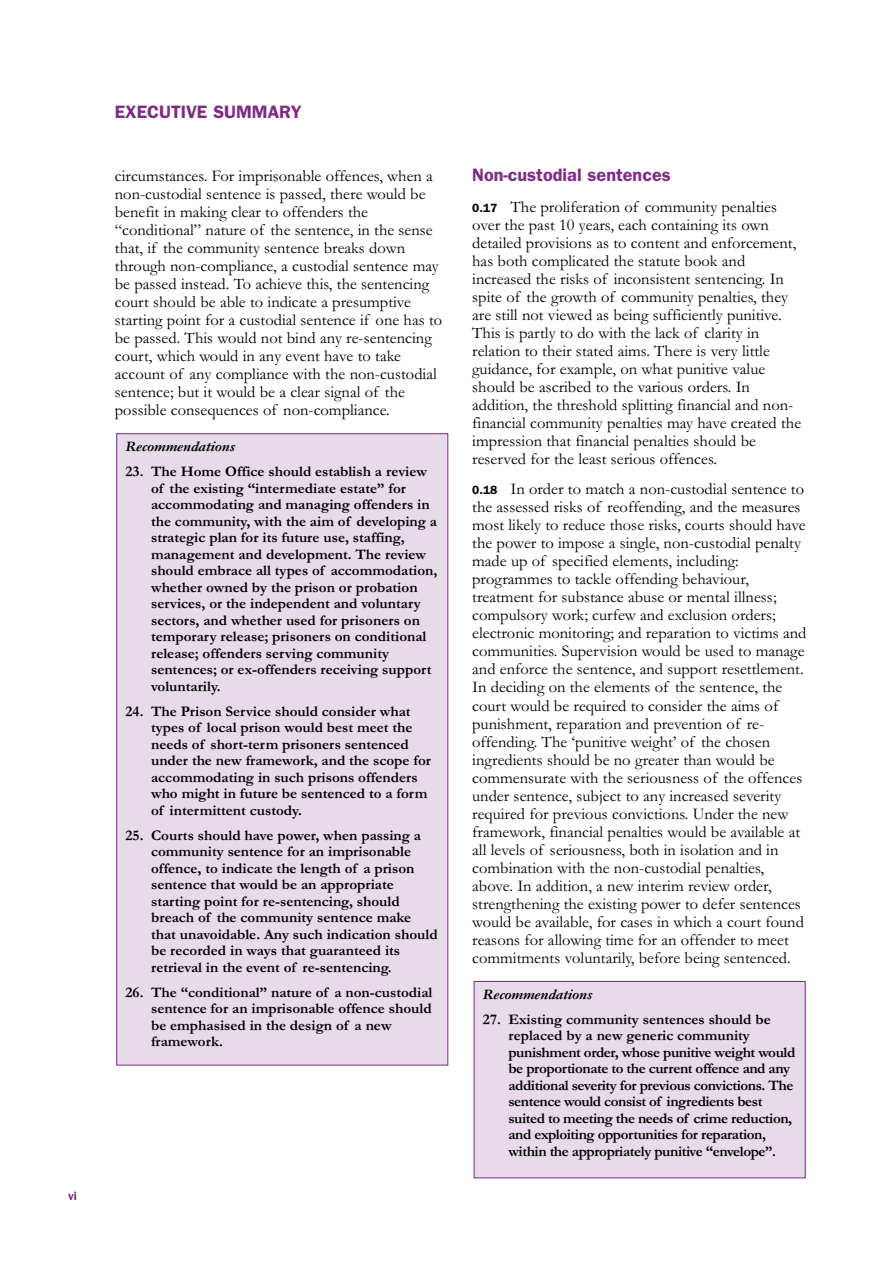
<style>
.page{position:relative;width:893px;height:1262px;background:#fff}
.page>*{position:absolute;margin:0;border:0;box-sizing:border-box;transform-origin:0 0}
.t1{font:600 18px "Franklin Gothic";color:#802a85}
.t2{font:16.5px/18px "Garamond";color:#000}
.t3{font:700 15px/16.5px "Garamond";color:#000}
.t4{font:700 15px/16.5px "Garamond";letter-spacing:-.03em;color:#000}
.t5{font:italic 700 15px "Garamond";color:#000}
.t6{font:600 12px "Franklin Gothic";color:#802a85}
.s1{font-family:"Franklin Gothic";font-weight:600;font-size:12px}
</style>
<div class="page">
<div style="left:117px;top:434px;width:331px;height:631px;background:#e7dae9"></div>
<div style="left:474px;top:981px;width:331px;height:196px;background:#e7dae9"></div>
<div style="left:473px;top:981px;width:332px;height:197px;border:1px solid #802a85"></div>
<p class="t6" style="left:68px;top:1191px;width:10px">vi</p>
<p class="t1" style="left:115px;top:106px;width:188px">EXECUTIVE SUMMARY</p>
<p class="t2" style="left:115px;top:169px;width:329px">circumstances. For imprisonable offences, when a non-custodial sentence is passed, there would be benefit in making clear to offenders the “conditional” nature of the sentence, in the sense that, if the community sentence breaks down through non-compliance, a custodial sentence may be passed instead. To achieve this, the sentencing court should be able to indicate a presumptive starting point for a custodial sentence if one has to be passed. This would not bind any re-sentencing court, which would in any event have to take account of any compliance with the non-custodial sentence; but it would be a clear signal of the possible consequences of non-compliance.</p>
<p class="t5" style="left:126px;top:437px;width:111px">Recommendations</p>
<p class="t3" style="left:151px;top:465px;width:288px;text-indent:-25px">23. The Home Office should establish a review of the existing “intermediate estate” for accommodating and managing offenders in the community, with the aim of developing a strategic plan for its future use, staffing, management and development. The review should embrace all types of accommodation, whether owned by the prison or probation services, or the independent and voluntary sectors, and whether used for prisoners on temporary release; prisoners on conditional release; offenders serving community sentences; or ex-offenders receiving support voluntarily.</p>
<p class="t3" style="left:151px;top:704px;width:281px;text-indent:-25px">24. The Prison Service should consider what types of local prison would best meet the needs of short-term prisoners sentenced under the new framework, and the scope for accommodating in such prisons offenders who might in future be sentenced to a form of intermittent custody.</p>
<p class="t3" style="left:151px;top:828px;width:288px;text-indent:-25px">25. Courts should have power, when passing a community sentence for an imprisonable offence, to indicate the length of a prison sentence that would be an appropriate starting point for re-sentencing, should breach of the community sentence make that unavoidable. Any such indication should be recorded in ways that guaranteed its retrieval in the event of re-sentencing.</p>
<p class="t3" style="left:151px;top:985px;width:283px;text-indent:-25px">26. The “conditional” nature of a non-custodial sentence for an imprisonable offence should be emphasised in the design of a new framework.</p>
<p class="t1" style="left:472px;top:168px;width:200px">Non-custodial sentences</p>
<p class="t2" style="left:472px;top:199px;width:330px"><span class="s1">0.17</span> The proliferation of community penalties over the past 10 years, each containing its own detailed provisions as to content and enforcement, has both complicated the statute book and increased the risks of inconsistent sentencing. In spite of the growth of community penalties, they are still not viewed as being sufficiently punitive.<br>This is partly to do with the lack of clarity in relation to their stated aims. There is very little guidance, for example, on what punitive value should be ascribed to the various orders. In addition, the threshold splitting financial and non&shy;financial community penalties may have created the impression that financial penalties should be reserved for the least serious offences.</p>
<p class="t2" style="left:472px;top:482px;width:336px"><span class="s1">0.18</span> In order to match a non-custodial sentence to the assessed risks of reoffending, and the measures most likely to reduce those risks, courts should have the power to impose a single, non-custodial penalty made up of specified elements, including: programmes to tackle offending behaviour, treatment for substance abuse or mental illness; compulsory work; curfew and exclusion orders; electronic monitoring; and reparation to victims and communities. Supervision would be used to manage and enforce the sentence, and support resettlement.<br>In deciding on the elements of the sentence, the court would be required to consider the aims of punishment, reparation and prevention of re&shy;offending. The ‘punitive weight’ of the chosen ingredients should be no greater than would be commensurate with the seriousness of the offences under sentence, subject to any increased severity required for previous convictions. Under the new framework, financial penalties would be available at all levels of seriousness, both in isolation and in combination with the non-custodial penalties, above. In addition, a new interim review order, strengthening the existing power to defer sentences would be available, for cases in which a court found reasons for allowing time for an offender to meet commitments voluntarily, before being sentenced.</p>
<p class="t5" style="left:483px;top:984px;width:111px">Recommendations</p>
<p class="t4" style="left:508px;top:1012px;width:288px;text-indent:-25px">27. Existing community sentences should be replaced by a new generic community punishment order, whose punitive weight would be proportionate to the current offence and any additional severity for previous convictions. The sentence would consist of ingredients best suited to meeting the needs of crime reduction, and exploiting opportunities for reparation, within the appropriately punitive “envelope”.</p>
</div>
